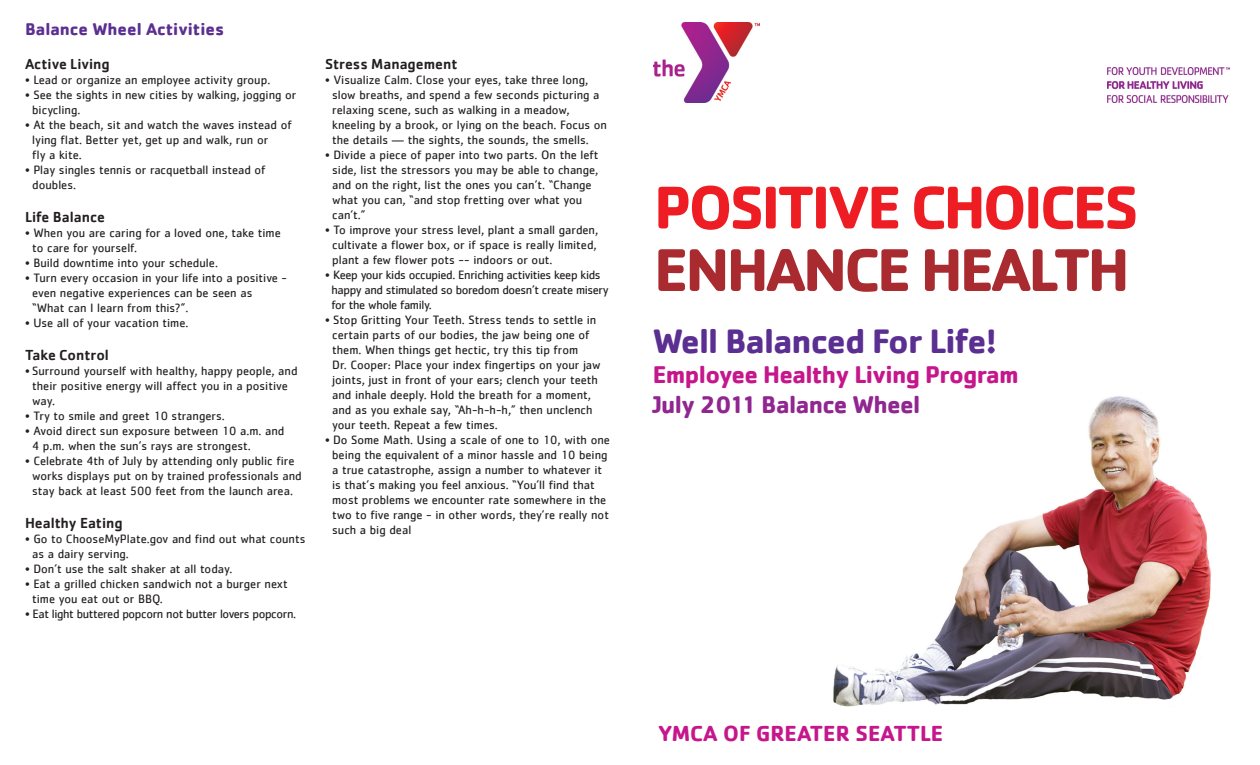
<style>
.page{position:relative;width:1260px;height:765px;background:#fff}
.page>*{position:absolute;margin:0;border:0;box-sizing:border-box;transform-origin:0 0}
.t1{font:700 62.5px "Cachet";letter-spacing:-.05em;color:#ee1d23}
.t2{font:700 62.5px "Cachet";letter-spacing:-.05em;color:#a92b30}
.t3{font:700 35px "Cachet";letter-spacing:-.025em;color:#5b2e91}
.t4{font:700 25px "Cachet";letter-spacing:-.025em;color:#c5168c}
.t5{font:700 25px "Cachet";letter-spacing:-.025em;color:#90268f}
.t6{font:700 22.5px "Cachet";color:#c5168c}
.t7{font:700 17.5px "Cachet";color:#5b2e91}
.t8{font:500 15px "Cachet";color:#231f20}
.t9{font:12.5px "Cachet";color:#231f20}
.t10{font:12.5px "Cachet";letter-spacing:-.03em;color:#231f20}
</style>
<div class="page">
<img style="left:833px;top:396px;width:378px;height:311px">
<img style="left:654px;top:22px;width:105px;height:80px">
<img style="left:1108px;top:67px;width:123px;height:35px">
<p class="t7" style="left:25px;top:17px;width:201px">Balance Wheel Activities</p>
<p class="t8" style="left:25px;top:55px;width:86px">Active Living</p>
<p class="t9" style="left:25px;top:72px;width:247px">• Lead or organize an employee activity group.</p>
<p class="t9" style="left:25px;top:87px;width:273px">• See the sights in new cities by walking, jogging or</p>
<p class="t9" style="left:32px;top:102px;width:50px">bicycling.</p>
<p class="t9" style="left:25px;top:117px;width:268px">• At the beach, sit and watch the waves instead of</p>
<p class="t9" style="left:32px;top:132px;width:238px">lying flat. Better yet, get up and walk, run or</p>
<p class="t9" style="left:32px;top:147px;width:51px">fly a kite.</p>
<p class="t9" style="left:25px;top:162px;width:242px">• Play singles tennis or racquetball instead of</p>
<p class="t9" style="left:32px;top:177px;width:45px">doubles.</p>
<p class="t8" style="left:25px;top:208px;width:81px">Life Balance</p>
<p class="t9" style="left:25px;top:225px;width:257px">• When you are caring for a loved one, take time</p>
<p class="t9" style="left:32px;top:240px;width:107px">to care for yourself.</p>
<p class="t9" style="left:25px;top:255px;width:195px">• Build downtime into your schedule.</p>
<p class="t9" style="left:25px;top:270px;width:264px">• Turn every occasion in your life into a positive -</p>
<p class="t9" style="left:32px;top:285px;width:222px">even negative experiences can be seen as</p>
<p class="t9" style="left:32px;top:300px;width:158px">“What can I learn from this?”.</p>
<p class="t9" style="left:25px;top:315px;width:165px">• Use all of your vacation time.</p>
<p class="t8" style="left:25px;top:346px;width:85px">Take Control</p>
<p class="t9" style="left:25px;top:363px;width:274px">• Surround yourself with healthy, happy people, and</p>
<p class="t9" style="left:32px;top:378px;width:257px">their positive energy will affect you in a positive</p>
<p class="t9" style="left:32px;top:393px;width:24px">way.</p>
<p class="t9" style="left:25px;top:408px;width:201px">• Try to smile and greet 10 strangers.</p>
<p class="t9" style="left:25px;top:423px;width:261px">• Avoid direct sun exposure between 10 a.m. and</p>
<p class="t9" style="left:32px;top:438px;width:220px">4 p.m. when the sun’s rays are strongest.</p>
<p class="t9" style="left:25px;top:453px;width:271px">• Celebrate 4th of July by attending only public fire</p>
<p class="t9" style="left:32px;top:468px;width:271px">works displays put on by trained professionals and</p>
<p class="t9" style="left:32px;top:483px;width:262px">stay back at least 500 feet from the launch area.</p>
<p class="t8" style="left:25px;top:514px;width:99px">Healthy Eating</p>
<p class="t9" style="left:25px;top:531px;width:282px">• Go to ChooseMyPlate.gov and find out what counts</p>
<p class="t9" style="left:32px;top:546px;width:98px">as a dairy serving.</p>
<p class="t9" style="left:25px;top:561px;width:209px">• Don’t use the salt shaker at all today.</p>
<p class="t9" style="left:25px;top:576px;width:264px">• Eat a grilled chicken sandwich not a burger next</p>
<p class="t9" style="left:32px;top:591px;width:132px">time you eat out or BBQ.</p>
<p class="t10" style="left:25px;top:606px;width:273px">• Eat light buttered popcorn not butter lovers popcorn.</p>
<p class="t8" style="left:325px;top:55px;width:134px">Stress Management</p>
<p class="t9" style="left:325px;top:72px;width:265px">• Visualize Calm. Close your eyes, take three long,</p>
<p class="t9" style="left:332px;top:87px;width:269px">slow breaths, and spend a few seconds picturing a</p>
<p class="t9" style="left:332px;top:102px;width:239px">relaxing scene, such as walking in a meadow,</p>
<p class="t9" style="left:332px;top:117px;width:276px">kneeling by a brook, or lying on the beach. Focus on</p>
<p class="t9" style="left:332px;top:132px;width:258px">the details — the sights, the sounds, the smells.</p>
<p class="t9" style="left:325px;top:147px;width:275px">• Divide a piece of paper into two parts. On the left</p>
<p class="t9" style="left:332px;top:162px;width:268px">side, list the stressors you may be able to change,</p>
<p class="t9" style="left:332px;top:177px;width:261px">and on the right, list the ones you can’t. “Change</p>
<p class="t9" style="left:332px;top:192px;width:252px">what you can, “and stop fretting over what you</p>
<p class="t9" style="left:332px;top:207px;width:35px">can’t.”</p>
<p class="t9" style="left:325px;top:222px;width:275px">• To improve your stress level, plant a small garden,</p>
<p class="t9" style="left:332px;top:237px;width:266px">cultivate a flower box, or if space is really limited,</p>
<p class="t9" style="left:332px;top:252px;width:222px">plant a few flower pots -- indoors or out.</p>
<p class="t10" style="left:325px;top:267px;width:277px">• Keep your kids occupied. Enriching activities keep kids</p>
<p class="t10" style="left:331px;top:282px;width:279px">happy and stimulated so boredom doesn’t create misery</p>
<p class="t10" style="left:331px;top:297px;width:102px">for the whole family.</p>
<p class="t9" style="left:325px;top:312px;width:273px">• Stop Gritting Your Teeth. Stress tends to settle in</p>
<p class="t9" style="left:332px;top:327px;width:259px">certain parts of our bodies, the jaw being one of</p>
<p class="t9" style="left:332px;top:342px;width:248px">them. When things get hectic, try this tip from</p>
<p class="t9" style="left:332px;top:357px;width:270px">Dr. Cooper: Place your index fingertips on your jaw</p>
<p class="t9" style="left:332px;top:372px;width:267px">joints, just in front of your ears; clench your teeth</p>
<p class="t9" style="left:332px;top:387px;width:260px">and inhale deeply. Hold the breath for a moment,</p>
<p class="t9" style="left:332px;top:402px;width:262px">and as you exhale say, “Ah-h-h-h,” then unclench</p>
<p class="t9" style="left:332px;top:417px;width:167px">your teeth. Repeat a few times.</p>
<p class="t9" style="left:325px;top:432px;width:286px">• Do Some Math. Using a scale of one to 10, with one</p>
<p class="t9" style="left:332px;top:447px;width:277px">being the equivalent of a minor hassle and 10 being</p>
<p class="t9" style="left:332px;top:462px;width:271px">a true catastrophe, assign a number to whatever it</p>
<p class="t9" style="left:332px;top:477px;width:264px">is that’s making you feel anxious. “You’ll find that</p>
<p class="t9" style="left:332px;top:492px;width:276px">most problems we encounter rate somewhere in the</p>
<p class="t9" style="left:332px;top:507px;width:278px">two to five range - in other words, they’re really not</p>
<p class="t9" style="left:332px;top:522px;width:81px">such a big deal</p>
<p class="t1" style="left:654px;top:167px;width:486px">POSITIVE CHOICES</p>
<p class="t2" style="left:654px;top:229px;width:477px">ENHANCE HEALTH</p>
<p class="t3" style="left:653px;top:319px;width:346px">Well Balanced For Life!</p>
<p class="t4" style="left:653px;top:359px;width:368px">Employee Healthy Living Program</p>
<p class="t5" style="left:653px;top:389px;width:269px">July 2011 Balance Wheel</p>
<p class="t6" style="left:658px;top:719px;width:287px">YMCA OF GREATER SEATTLE</p>
</div>
